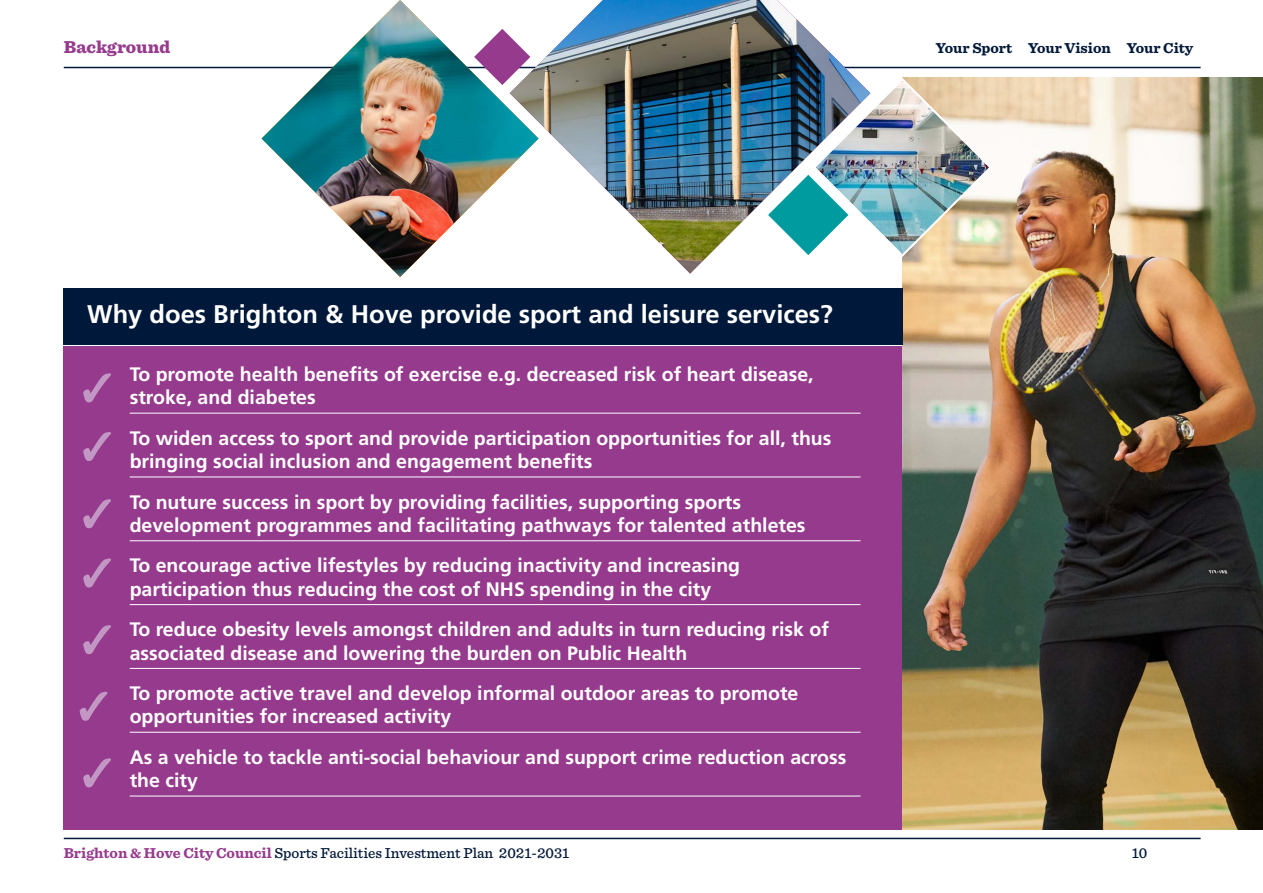
<style>
.page{position:relative;width:1263px;height:893px;background:#fff}
.page>*{position:absolute;margin:0;border:0;box-sizing:border-box;transform-origin:0 0}
.Sub_heads_H3{font:700 25.5px "Frutiger";color:#fff}
.t1{font:700 19.5px/23.4px "Frutiger";color:#fff}
.t2{font:900 18px "Sentinel";color:#963a8d}
.t3{font:500 15px "Sentinel";color:#001839}
.t4{font:700 15px "Sentinel";color:#001839}
.s1{font-weight:700;color:#963a8d}
</style>
<div class="page">
<hr style="left:64px;top:838px;width:1136px;height:1px;background:#001839">
<hr style="left:64px;top:67px;width:1136px;height:1px;background:#001839">
<div style="left:63px;top:346px;width:839px;height:483px;background:#963a8d"></div>
<img style="left:902px;top:78px;width:361px;height:751px">
<img style="left:261px;top:0;width:249px;height:277px">
<img style="left:510px;top:0;width:360px;height:274px">
<img style="left:768px;top:76px;width:225px;height:182px">
<svg style="left:474px;top:29px;width:56px;height:56px"></svg>
<hr style="left:130px;top:413px;width:730px;height:1px;background:#fff">
<hr style="left:130px;top:477px;width:730px;height:1px;background:#fff">
<hr style="left:130px;top:540px;width:730px;height:1px;background:#fff">
<hr style="left:130px;top:604px;width:730px;height:1px;background:#fff">
<hr style="left:130px;top:668px;width:730px;height:1px;background:#fff">
<hr style="left:130px;top:732px;width:730px;height:1px;background:#fff">
<hr style="left:130px;top:796px;width:730px;height:1px;background:#fff">
<div style="left:63px;top:288px;width:839px;height:57px;background:#001839"></div>
<svg style="left:83px;top:373px;width:28px;height:29px"></svg>
<svg style="left:83px;top:432px;width:28px;height:29px"></svg>
<svg style="left:83px;top:499px;width:28px;height:29px"></svg>
<svg style="left:83px;top:558px;width:28px;height:29px"></svg>
<svg style="left:83px;top:625px;width:28px;height:29px"></svg>
<svg style="left:80px;top:692px;width:27px;height:29px"></svg>
<svg style="left:83px;top:758px;width:28px;height:29px"></svg>
<p class="t2" style="left:64px;top:32px;width:108px">Background</p>
<p class="t4" style="left:936px;top:36px;width:259px">Your Sport Your Vision Your City</p>
<p class="Sub_heads_H3" style="left:87px;top:299px;width:747px">Why does Brighton &amp; Hove provide sport and leisure services?</p>
<p class="t1" style="left:130px;top:362px;width:685px">To promote health benefits of exercise e.g. decreased risk of heart disease, stroke, and diabetes</p>
<p class="t1" style="left:130px;top:426px;width:703px">To widen access to sport and provide participation opportunities for all, thus bringing social inclusion and engagement benefits</p>
<p class="t1" style="left:130px;top:490px;width:677px">To nuture success in sport by providing facilities, supporting sports development programmes and facilitating pathways for talented athletes</p>
<p class="t1" style="left:130px;top:554px;width:612px">To encourage active lifestyles by reducing inactivity and increasing participation thus reducing the cost of NHS spending in the city</p>
<p class="t1" style="left:130px;top:617px;width:701px">To reduce obesity levels amongst children and adults in turn reducing risk of associated disease and lowering the burden on Public Health</p>
<p class="t1" style="left:130px;top:681px;width:670px">To promote active travel and develop informal outdoor areas to promote opportunities for increased activity</p>
<p class="t1" style="left:130px;top:745px;width:718px">As a vehicle to tackle anti-social behaviour and support crime reduction across the city</p>
<p class="t3" style="left:64px;top:842px;width:507px"><span class="s1">Brighton &amp; Hove City Council</span> Sports Facilities Investment Plan 2021-2031</p>
<p class="t3" style="left:1132px;top:842px;width:17px">10</p>
</div>
